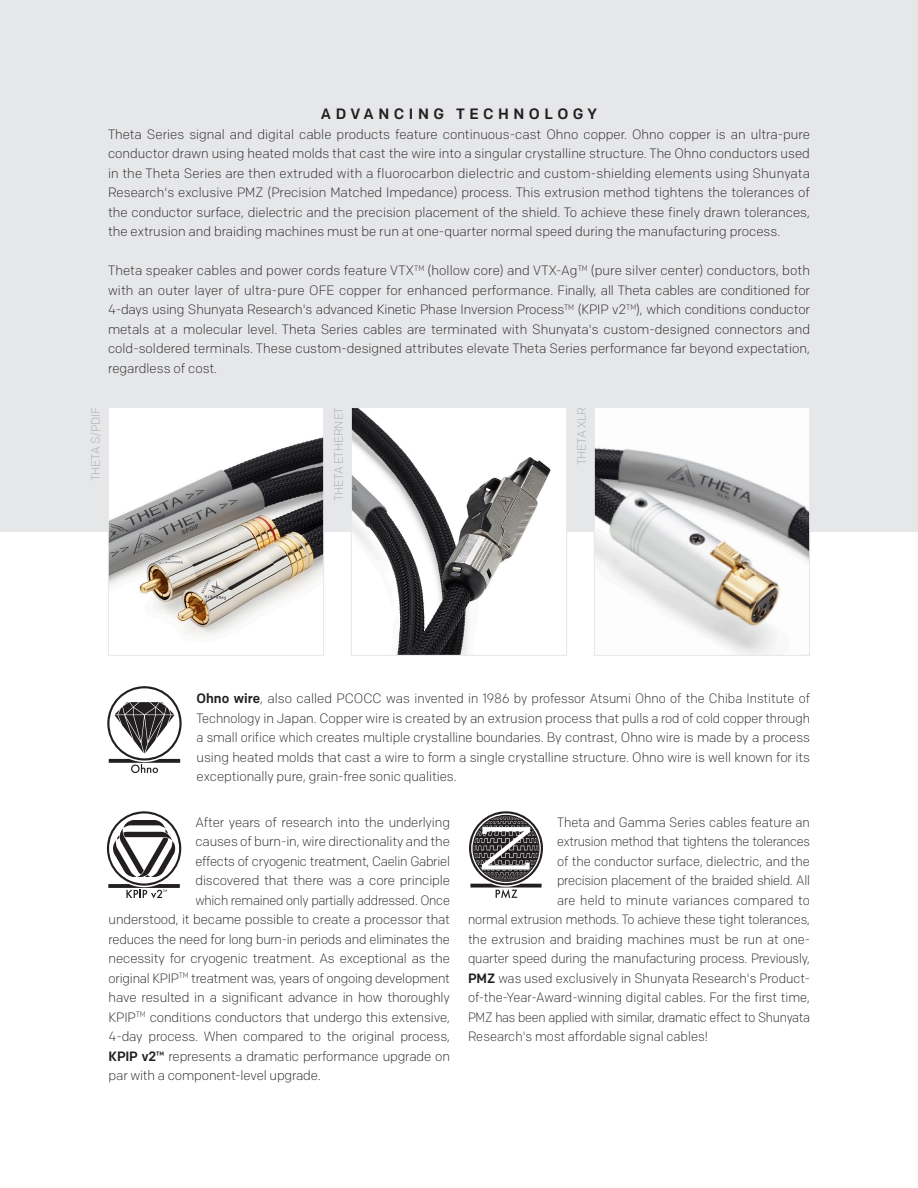
<style>
.page{position:relative;width:918px;height:1188px;background:#fff}
.page>*{position:absolute;margin:0;border:0;box-sizing:border-box;transform-origin:0 0}
.t1{font:500 15px "Colfax";letter-spacing:.3em;color:#231f20}
.t2{font:300 13.5px/19.5px "Colfax";letter-spacing:-.01em;color:#231f20;text-align:justify}
.t3{font:300 13.5px "Colfax";letter-spacing:-.01em;color:#231f20;scale:.94 1}
.t4{font:300 13.5px "Colfax";letter-spacing:-.01em;color:#231f20;scale:.93 1}
.t5{font:300 13.5px "Colfax";letter-spacing:-.01em;color:#231f20;scale:.95 1}
.t6{font:300 13.5px "Colfax";letter-spacing:-.01em;color:#231f20;scale:.92 1}
.t7{font:300 13.5px "Colfax";letter-spacing:.01em;color:#231f20;scale:.94 1}
.t8{font:300 12px "Colfax";letter-spacing:-.01em;color:#a8a9ad}
.s1{font-weight:500}
</style>
<div class="page">
<div style="left:0;top:0;width:918px;height:531px;background:#e6e7e9"></div>
<img style="left:110px;top:409px;width:212px;height:226px">
<div style="left:108px;top:407px;width:216px;height:249px;border:1px solid #e6e7e9"></div>
<img style="left:596px;top:409px;width:212px;height:245px">
<div style="left:594px;top:407px;width:216px;height:249px;border:1px solid #e6e7e9"></div>
<img style="left:353px;top:409px;width:212px;height:245px">
<div style="left:351px;top:407px;width:216px;height:249px;border:1px solid #e6e7e9"></div>
<svg style="left:107px;top:811px;width:74px;height:87px"></svg>
<svg style="left:107px;top:686px;width:75px;height:87px"></svg>
<svg style="left:469px;top:811px;width:74px;height:87px"></svg>
<div style="left:473px;top:815px;width:66px;height:67px;border:1px solid #231f20;border-radius:50%"></div>
<p class="t1" style="left:321px;top:105px;width:278px">ADVANCING TECHNOLOGY</p>
<p class="t2" style="left:108px;top:124px;width:704px">Theta Series signal and digital cable products feature continuous-cast Ohno copper. Ohno copper is an ultra-pure conductor drawn using heated molds that cast the wire into a singular crystalline structure. The Ohno conductors used in the Theta Series are then extruded with a fluorocarbon dielectric and custom-shielding elements using Shunyata Research's exclusive PMZ (Precision Matched Impedance) process. This extrusion method tightens the tolerances of the conductor surface, dielectric and the precision placement of the shield. To achieve these finely drawn tolerances, the extrusion and braiding machines must be run at one-quarter normal speed during the manufacturing process.</p>
<p class="t2" style="left:108px;top:261px;width:704px">Theta speaker cables and power cords feature VTX<sup>TM</sup> (hollow core) and VTX-Ag<sup>TM</sup> (pure silver center) conductors, both with an outer layer of ultra-pure OFE copper for enhanced performance. Finally, all Theta cables are conditioned for 4-days using Shunyata Research's advanced Kinetic Phase Inversion Process<sup>TM</sup> (KPIP v2<sup>TM</sup>), which conditions conductor metals at a molecular level. Theta Series cables are terminated with Shunyata's custom-designed connectors and cold-soldered terminals. These custom-designed attributes elevate Theta Series performance far beyond expectation, regardless of cost.</p>
<p class="t8" style="left:88px;top:481px;width:75px;rotate:-90deg">THETA S/PDIF</p>
<p class="t8" style="left:331px;top:501px;width:96px;rotate:-90deg">THETA ETHERNET</p>
<p class="t8" style="left:574px;top:465px;width:60px;rotate:-90deg">THETA XLR</p>
<p class="t2" style="left:197px;top:689px;width:615px"><span class="s1">Ohno wire</span>, also called PCOCC was invented in 1986 by professor Atsumi Ohno of the Chiba Institute of Technology in Japan. Copper wire is created by an extrusion process that pulls a rod of cold copper through a small orifice which creates multiple crystalline boundaries. By contrast, Ohno wire is made by a process using heated molds that cast a wire to form a single crystalline structure. Ohno wire is well known for its exceptionally pure, grain-free sonic qualities.</p>
<p class="t2" style="left:195px;top:812px;width:256px">After years of research into the underlying</p>
<p class="t2" style="left:195px;top:832px;width:256px">causes of burn-in, wire directionality and the</p>
<p class="t5" style="left:195px;top:853px;width:269px">effects of cryogenic treatment, Caelin Gabriel</p>
<p class="t2" style="left:195px;top:871px;width:256px">discovered that there was a core principle</p>
<p class="t4" style="left:195px;top:892px;width:275px">which remained only partially addressed. Once</p>
<p class="t2" style="left:109px;top:910px;width:343px">understood, it became possible to create a processor that</p>
<p class="t5" style="left:109px;top:931px;width:361px">reduces the need for long burn-in periods and eliminates the</p>
<p class="t2" style="left:109px;top:949px;width:343px">necessity for cryogenic treatment. As exceptional as the</p>
<p class="t5" style="left:109px;top:970px;width:361px">original KPIP<sup>TM</sup> treatment was, years of ongoing development</p>
<p class="t2" style="left:109px;top:988px;width:343px">have resulted in a significant advance in how thoroughly</p>
<p class="t2" style="left:109px;top:1007px;width:343px">KPIP<sup>TM</sup> conditions conductors that undergo this extensive,</p>
<p class="t2" style="left:109px;top:1027px;width:343px">4-day process. When compared to the original process,</p>
<p class="t2" style="left:109px;top:1046px;width:343px"><span class="s1">KPIP v2™</span> represents a dramatic performance upgrade on</p>
<p class="t2" style="left:109px;top:1066px;width:214px">par with a component-level upgrade.</p>
<p class="t3" style="left:557px;top:814px;width:271px">Theta and Gamma Series cables feature an</p>
<p class="t6" style="left:557px;top:833px;width:276px">extrusion method that tightens the tolerances</p>
<p class="t3" style="left:557px;top:853px;width:271px">of the conductor surface, dielectric, and the</p>
<p class="t3" style="left:557px;top:872px;width:271px">precision placement of the braided shield. All</p>
<p class="t7" style="left:557px;top:892px;width:271px">are held to minute variances compared to</p>
<p class="t4" style="left:468px;top:911px;width:369px">normal extrusion methods. To achieve these tight tolerances,</p>
<p class="t3" style="left:468px;top:931px;width:365px">the extrusion and braiding machines must be run at one-</p>
<p class="t4" style="left:468px;top:950px;width:369px">quarter speed during the manufacturing process. Previously,</p>
<p class="t3" style="left:468px;top:970px;width:365px"><span class="s1">PMZ</span> was used exclusively in Shunyata Research's Product-</p>
<p class="t3" style="left:468px;top:989px;width:365px">of-the-Year-Award-winning digital cables. For the first time,</p>
<p class="t6" style="left:468px;top:1009px;width:373px">PMZ has been applied with similar, dramatic effect to Shunyata</p>
<p class="t3" style="left:468px;top:1028px;width:257px">Research's most affordable signal cables!</p>
</div>
